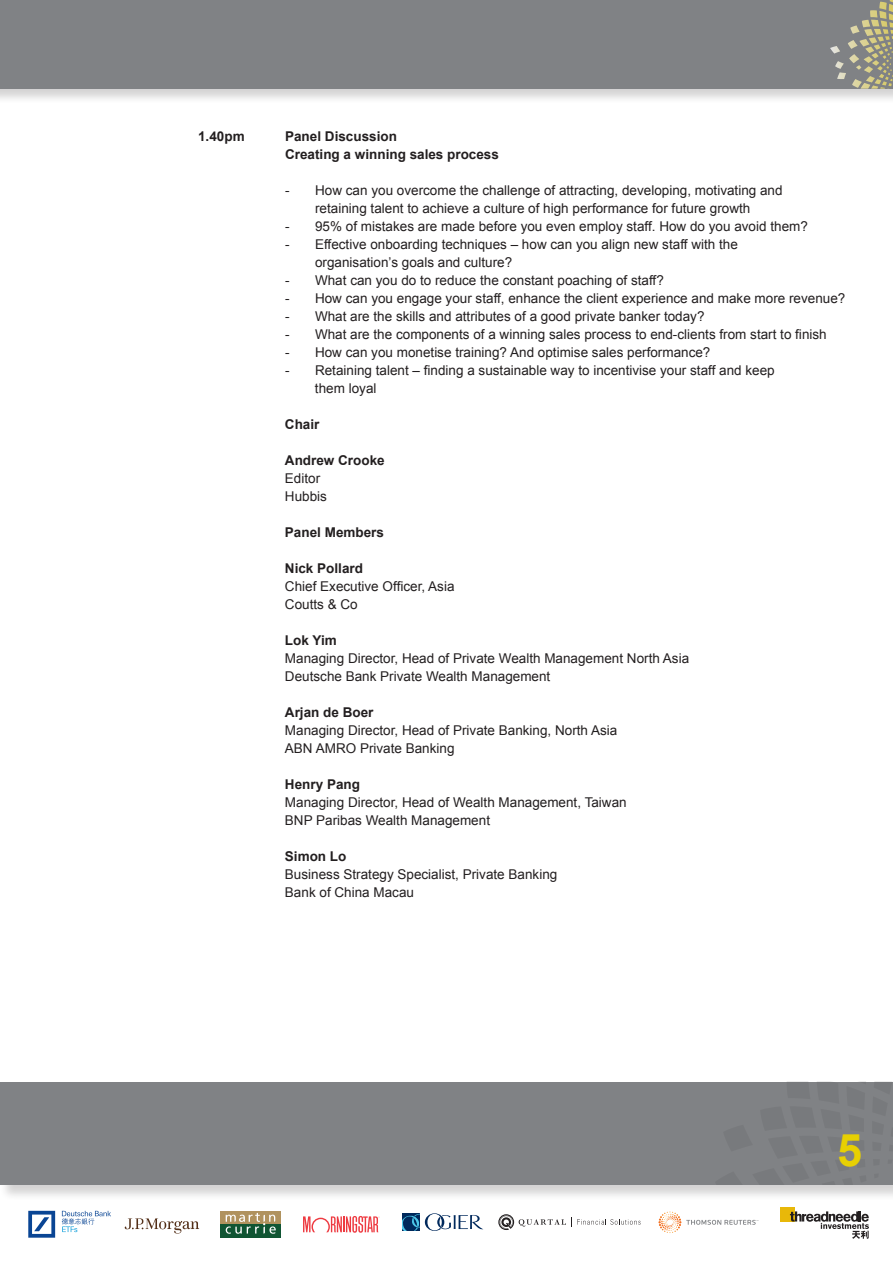
<style>
.page{position:relative;width:893px;height:1263px;background:#fff}
.page>*{position:absolute;margin:0;border:0;box-sizing:border-box;transform-origin:0 0}
.t1{font:700 45px "Arial";color:#e7d002}
.t2{font:13.5px/18px "Arial";color:#231f20}
.t3{font:700 13.5px/18px "Arial";color:#231f20}
</style>
<div class="page">
<div style="left:0;top:1081px;width:893px;height:120px;background:#231f20;opacity:.2"></div>
<div style="left:0;top:1082px;width:893px;height:103px;background:#808285"></div>
<svg style="left:303px;top:1216px;width:77px;height:17px"></svg>
<svg style="left:658px;top:1211px;width:100px;height:21px"></svg>
<svg style="left:125px;top:1218px;width:74px;height:15px"></svg>
<svg style="left:402px;top:1213px;width:81px;height:18px"></svg>
<svg style="left:62px;top:1211px;width:49px;height:21px"></svg>
<svg style="left:28px;top:1211px;width:27px;height:27px"></svg>
<div style="left:220px;top:1211px;width:60px;height:13px;background:#b0925e"></div>
<div style="left:220px;top:1224px;width:60px;height:13px;background:#105533"></div>
<svg style="left:226px;top:1213px;width:50px;height:21px"></svg>
<svg style="left:577px;top:1219px;width:64px;height:6px"></svg>
<svg style="left:498px;top:1214px;width:68px;height:16px"></svg>
<div style="left:781px;top:1207px;width:14px;height:14px;background:#e8b809"></div>
<svg style="left:790px;top:1211px;width:79px;height:28px"></svg>
<div style="left:0;top:0;width:893px;height:104px;background:#231f20;opacity:.2"></div>
<div style="left:0;top:0;width:893px;height:88px;background:#808285"></div>
<svg style="left:862px;top:0;width:31px;height:28px"></svg>
<p class="t3" style="left:198px;top:127px;width:48px">1.40pm</p>
<p class="t3" style="left:285px;top:127px;width:215px">Panel Discussion<br>Creating a winning sales process</p>
<p class="t2" style="left:285px;top:181px;width:499px;text-align:center">- How can you overcome the challenge of attracting, developing, motivating and retaining talent to achieve a culture of high performance for future growth</p>
<p class="t2" style="left:285px;top:217px;width:524px">- 95% of mistakes are made before you even employ staff. How do you avoid them?</p>
<p class="t2" style="left:315px;top:235px;width:424px;text-indent:-30px">- Effective onboarding techniques – how can you align new staff with the organisation’s goals and culture?</p>
<p class="t2" style="left:285px;top:271px;width:380px">- What can you do to reduce the constant poaching of staff?</p>
<p class="t2" style="left:285px;top:289px;width:562px">- How can you engage your staff, enhance the client experience and make more revenue?</p>
<p class="t2" style="left:285px;top:307px;width:421px">- What are the skills and attributes of a good private banker today?</p>
<p class="t2" style="left:285px;top:325px;width:543px">- What are the components of a winning sales process to end-clients from start to finish</p>
<p class="t2" style="left:285px;top:343px;width:427px">- How can you monetise training? And optimise sales performance?</p>
<p class="t2" style="left:315px;top:361px;width:461px;text-indent:-30px">- Retaining talent – finding a sustainable way to incentivise your staff and keep them loyal</p>
<p class="t3" style="left:285px;top:415px;width:36px">Chair</p>
<p class="t3" style="left:285px;top:451px;width:101px">Andrew Crooke</p>
<p class="t2" style="left:285px;top:469px;width:44px">Editor<br>Hubbis</p>
<p class="t3" style="left:285px;top:523px;width:101px">Panel Members</p>
<p class="t3" style="left:285px;top:559px;width:80px">Nick Pollard</p>
<p class="t2" style="left:285px;top:577px;width:171px">Chief Executive Officer, Asia<br>Coutts &amp; Co</p>
<p class="t3" style="left:285px;top:631px;width:53px">Lok Yim</p>
<p class="t2" style="left:285px;top:649px;width:406px">Managing Director, Head of Private Wealth Management North Asia<br>Deutsche Bank Private Wealth Management</p>
<p class="t3" style="left:285px;top:703px;width:90px">Arjan de Boer</p>
<p class="t2" style="left:285px;top:721px;width:334px">Managing Director, Head of Private Banking, North Asia<br>ABN AMRO Private Banking</p>
<p class="t3" style="left:285px;top:775px;width:77px">Henry Pang</p>
<p class="t2" style="left:285px;top:793px;width:343px">Managing Director, Head of Wealth Management, Taiwan<br>BNP Paribas Wealth Management</p>
<p class="t3" style="left:285px;top:847px;width:63px">Simon Lo</p>
<p class="t2" style="left:285px;top:865px;width:274px">Business Strategy Specialist, Private Banking<br>Bank of China Macau</p>
<h1 class="t1" style="left:837px;top:1120px;width:27px">5</h1>
</div>
